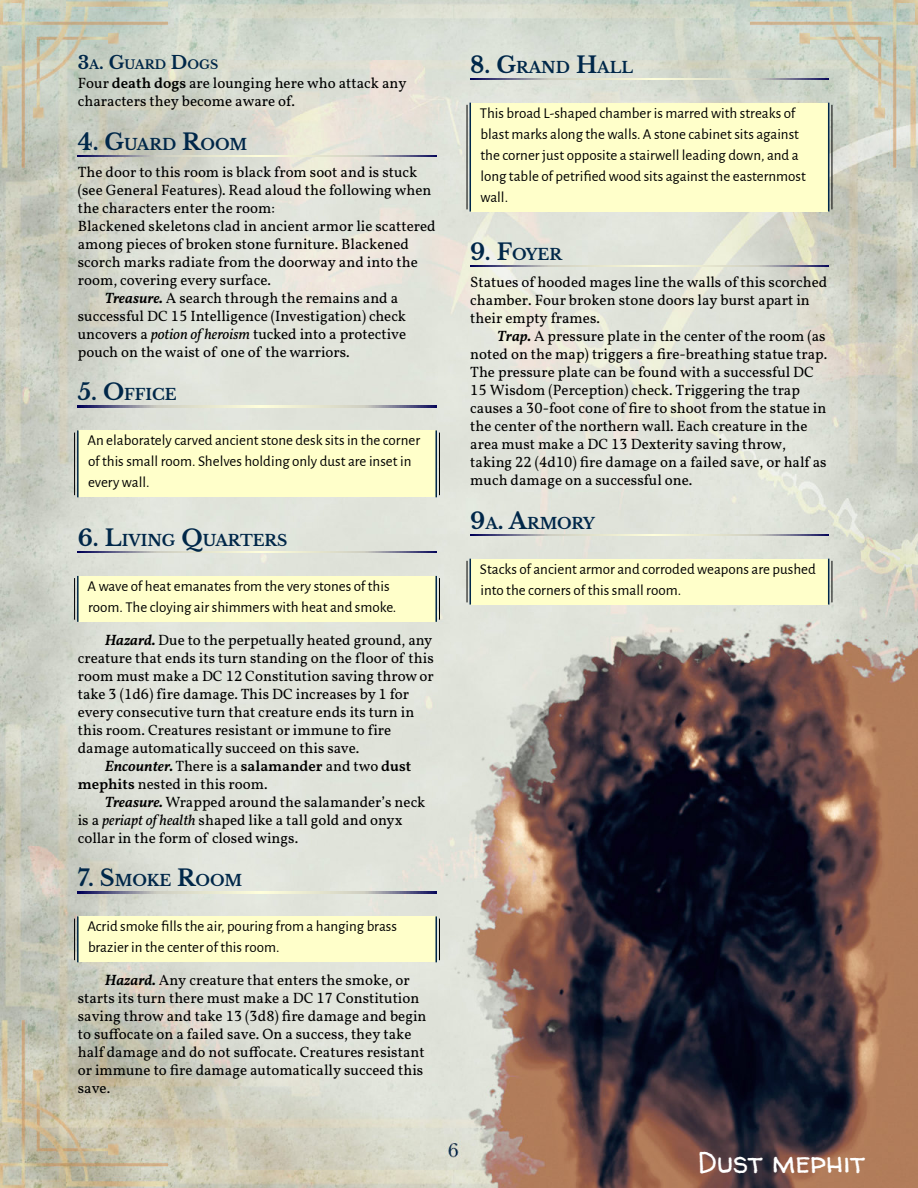
<style>
.page{position:relative;width:918px;height:1188px;background:#fff}
.page>*{position:absolute;margin:0;border:0;box-sizing:border-box;transform-origin:0 0}
.t1{font:30px "Walter Turncoat";color:#fff}
.t2{font:700 15.45px "Libre Baskerville";color:#002749}
.t3{font:15px/18px "Vollkorn";color:#000}
.t4{font:15px/21px "Alegreya Sans";color:#000}
.t5{font:700 12.45px "Libre Baskerville";color:#002749}
.s1{font-size:18px}
.s2{font-weight:600}
.s3{font-size:22.5px}
.s4{font-weight:600;font-style:italic}
.s5{font-style:italic}
</style>
<div class="page">
<img style="left:0;top:463px;width:918px;height:262px">
<img style="left:0;top:0;width:918px;height:463px">
<img style="left:750px;top:0;width:168px;height:168px">
<img style="left:0;top:0;width:168px;height:168px">
<img style="left:0;top:725px;width:918px;height:463px">
<img style="left:750px;top:1020px;width:168px;height:168px">
<img style="left:0;top:1020px;width:168px;height:168px">
<svg style="left:470px;top:78px;width:359px;height:2px"></svg>
<div style="left:470px;top:103px;width:359px;height:109px;background:#ffffca"></div>
<hr style="left:828px;top:103px;width:1px;height:109px;background:#002749">
<hr style="left:470px;top:103px;width:1px;height:109px;background:#002749">
<hr style="left:832px;top:105px;width:1px;height:104px;background:#000">
<hr style="left:467px;top:105px;width:1px;height:104px;background:#000">
<svg style="left:470px;top:266px;width:359px;height:1px"></svg>
<svg style="left:470px;top:534px;width:359px;height:2px"></svg>
<div style="left:470px;top:559px;width:359px;height:46px;background:#ffffca"></div>
<hr style="left:828px;top:559px;width:1px;height:46px;background:#002749">
<hr style="left:470px;top:559px;width:1px;height:46px;background:#002749">
<hr style="left:832px;top:561px;width:1px;height:41px;background:#000">
<hr style="left:467px;top:561px;width:1px;height:41px;background:#000">
<svg style="left:78px;top:155px;width:358px;height:2px"></svg>
<svg style="left:78px;top:406px;width:358px;height:1px"></svg>
<div style="left:78px;top:430px;width:358px;height:67px;background:#ffffca"></div>
<hr style="left:435px;top:430px;width:2px;height:67px;background:#002749">
<hr style="left:77px;top:430px;width:2px;height:67px;background:#002749">
<hr style="left:439px;top:433px;width:1px;height:62px;background:#000">
<hr style="left:74px;top:433px;width:1px;height:62px;background:#000">
<svg style="left:78px;top:551px;width:358px;height:2px"></svg>
<div style="left:78px;top:576px;width:358px;height:46px;background:#ffffca"></div>
<hr style="left:435px;top:576px;width:2px;height:46px;background:#002749">
<hr style="left:77px;top:576px;width:2px;height:46px;background:#002749">
<hr style="left:439px;top:578px;width:1px;height:42px;background:#000">
<hr style="left:74px;top:578px;width:1px;height:42px;background:#000">
<svg style="left:78px;top:892px;width:358px;height:1px"></svg>
<div style="left:78px;top:916px;width:358px;height:46px;background:#ffffca"></div>
<hr style="left:435px;top:916px;width:2px;height:46px;background:#002749">
<hr style="left:77px;top:916px;width:2px;height:46px;background:#002749">
<hr style="left:439px;top:919px;width:1px;height:41px;background:#000">
<hr style="left:74px;top:919px;width:1px;height:41px;background:#000">
<p class="t5" style="left:78px;top:57px;width:142px"><span class="s1">3</span>A<span class="s1">. G</span>UARD <span class="s1">D</span>OGS</p>
<p class="t3" style="left:78px;top:76px;width:330px">Four <span class="s2">death dogs</span> are lounging here who attack any characters they become aware of.</p>
<p class="t2" style="left:78px;top:135px;width:171px"><span class="s3">4. G</span>UARD <span class="s3">R</span>OOM</p>
<p class="t3" style="left:78px;top:164px;width:341px">The door to this room is black from soot and is stuck</p>
<p class="t3" style="left:78px;top:182px;width:355px">(see General Features). Read aloud the following when</p>
<p class="t3" style="left:78px;top:200px;width:199px">the characters enter the room:</p>
<p class="t3" style="left:78px;top:218px;width:359px">Blackened skeletons clad in ancient armor lie scattered</p>
<p class="t3" style="left:78px;top:236px;width:333px">among pieces of broken stone furniture. Blackened</p>
<p class="t3" style="left:78px;top:254px;width:342px">scorch marks radiate from the doorway and into the</p>
<p class="t3" style="left:78px;top:272px;width:195px">room, covering every surface.</p>
<p class="t3" style="left:105px;top:290px;width:295px"><span class="s4">Treasure.</span> A search through the remains and a</p>
<p class="t3" style="left:78px;top:308px;width:330px">successful DC 15 Intelligence (Investigation) check</p>
<p class="t3" style="left:78px;top:326px;width:330px">uncovers a <span class="s5">potion of heroism</span> tucked into a protective</p>
<p class="t3" style="left:78px;top:344px;width:273px">pouch on the waist of one of the warriors.</p>
<p class="t2" style="left:78px;top:385px;width:100px"><span class="s3">5. O</span>FFICE</p>
<p class="t4" style="left:88px;top:430px;width:334px">An elaborately carved ancient stone desk sits in the corner of this small room. Shelves holding only dust are inset in every wall.</p>
<p class="t2" style="left:78px;top:531px;width:211px"><span class="s3">6. L</span>IVING <span class="s3">Q</span>UARTERS</p>
<p class="t4" style="left:88px;top:576px;width:310px">A wave of heat emanates from the very stones of this room. The cloying air shimmers with heat and smoke.</p>
<p class="t3" style="left:105px;top:632px;width:329px"><span class="s4">Hazard.</span> Due to the perpetually heated ground, any</p>
<p class="t3" style="left:78px;top:650px;width:357px">creature that ends its turn standing on the floor of this</p>
<p class="t3" style="left:78px;top:668px;width:358px">room must make a DC 12 Constitution saving throw or</p>
<p class="t3" style="left:78px;top:686px;width:333px">take 3 (1d6) fire damage. This DC increases by 1 for</p>
<p class="t3" style="left:78px;top:704px;width:338px">every consecutive turn that creature ends its turn in</p>
<p class="t3" style="left:78px;top:722px;width:315px">this room. Creatures resistant or immune to fire</p>
<p class="t3" style="left:78px;top:740px;width:283px">damage automatically succeed on this save.</p>
<p class="t3" style="left:105px;top:758px;width:308px"><span class="s4">Encounter.</span> There is a <span class="s2">salamander</span> and two <span class="s2">dust</span></p>
<p class="t3" style="left:78px;top:776px;width:191px"><span class="s2">mephits</span> nested in this room.</p>
<p class="t3" style="left:105px;top:794px;width:322px"><span class="s4">Treasure.</span> Wrapped around the salamander’s neck</p>
<p class="t3" style="left:78px;top:812px;width:326px">is a <span class="s5">periapt of health</span> shaped like a tall gold and onyx</p>
<p class="t3" style="left:78px;top:830px;width:222px">collar in the form of closed wings.</p>
<p class="t2" style="left:78px;top:871px;width:166px"><span class="s3">7. S</span>MOKE <span class="s3">R</span>OOM</p>
<p class="t4" style="left:88px;top:916px;width:311px">Acrid smoke fills the air, pouring from a hanging brass brazier in the center of this room.</p>
<p class="t3" style="left:78px;top:973px;width:350px;text-indent:27px"><span class="s4">Hazard.</span> Any creature that enters the smoke, or starts its turn there must make a DC 17 Constitution saving throw and take 13 (3d8) fire damage and begin to suffocate on a failed save. On a success, they take half damage and do not suffocate. Creatures resistant or immune to fire damage automatically succeed this save.</p>
<p class="t2" style="left:470px;top:58px;width:164px"><span class="s3">8. G</span>RAND <span class="s3">H</span>ALL</p>
<p class="t4" style="left:480px;top:103px;width:327px">This broad L-shaped chamber is marred with streaks of blast marks along the walls. A stone cabinet sits against the corner just opposite a stairwell leading down, and a long table of petrified wood sits against the easternmost wall.</p>
<p class="t2" style="left:470px;top:245px;width:93px"><span class="s3">9. F</span>OYER</p>
<p class="t3" style="left:470px;top:274px;width:359px">Statues of hooded mages line the walls of this scorched chamber. Four broken stone doors lay burst apart in their empty frames.</p>
<p class="t3" style="left:470px;top:328px;width:359px;text-indent:27px"><span class="s4">Trap.</span> A pressure plate in the center of the room (as noted on the map) triggers a fire-breathing statue trap.<br>The pressure plate can be found with a successful DC 15 Wisdom (Perception) check. Triggering the trap causes a 30-foot cone of fire to shoot from the statue in the center of the northern wall. Each creature in the area must make a DC 13 Dexterity saving throw, taking 22 (4d10) fire damage on a failed save, or half as much damage on a successful one.</p>
<p class="t2" style="left:470px;top:514px;width:126px"><span class="s3">9</span>A<span class="s3">. A</span>RMORY</p>
<p class="t4" style="left:480px;top:559px;width:337px">Stacks of ancient armor and corroded weapons are pushed into the corners of this small room.</p>
<h1 class="t1" style="left:697px;top:1146px;width:169px">Dust mephit</h1>
</div>
